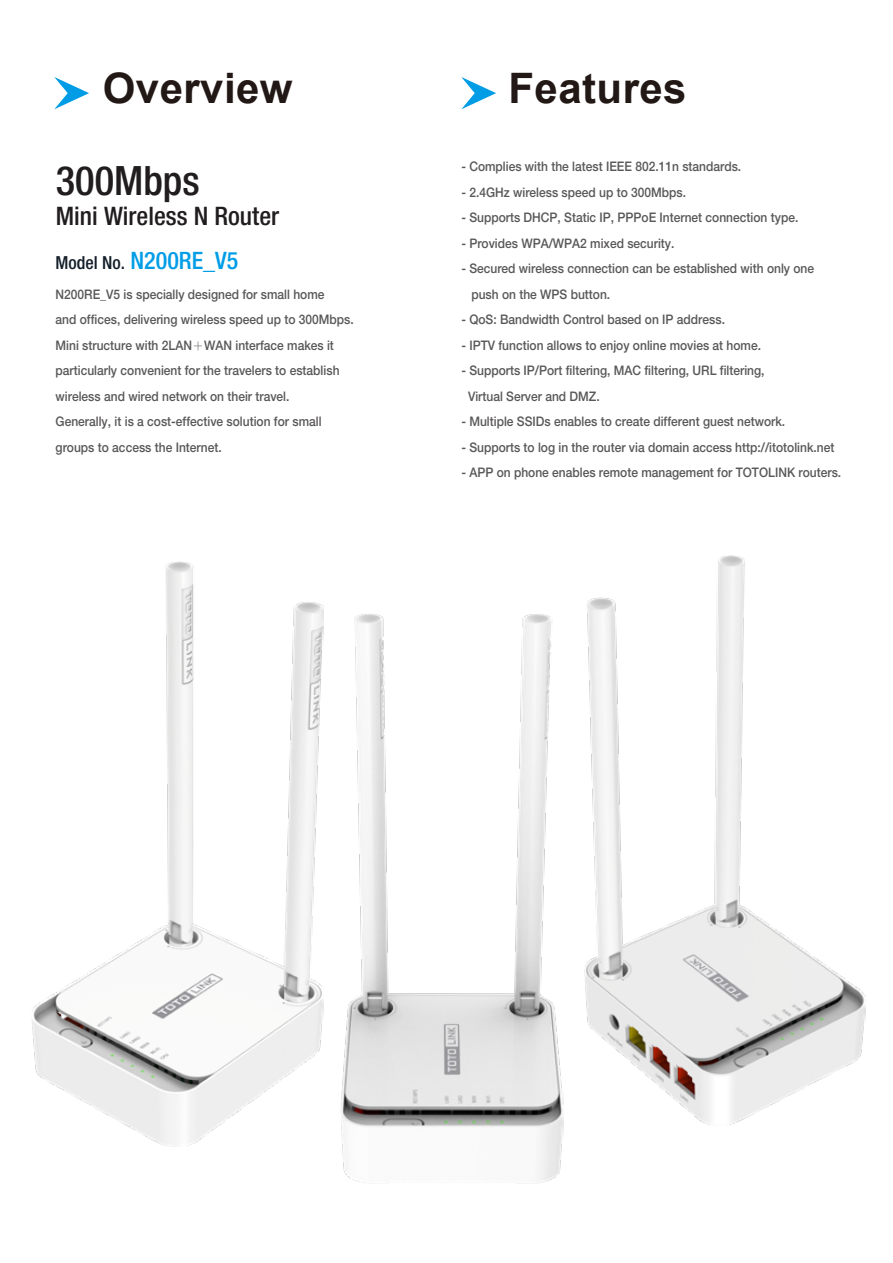
<style>
.page{position:relative;width:893px;height:1263px;background:#fff}
.page>*{position:absolute;margin:0;border:0;box-sizing:border-box;transform-origin:0 0}
.t1{font:700 42px "Arial";letter-spacing:.01em;color:#221815}
.t2{font:500 condensed 40.5px "Helvetica Neue";color:#211d1e}
.t3{font:500 condensed 25.5px "Helvetica Neue";color:#211d1e}
.t4{font:500 condensed 24px "Helvetica Neue";color:#009de6}
.t5{font:500 13.2px/25.5px "Helvetica Neue";color:#595757;scale:.91 1}
.s1{font-size:18px;color:#131e29}
.s2{font-family:"Adobe Song Std";font-weight:300}
</style>
<div class="page">
<svg style="left:461px;top:77px;width:35px;height:32px"></svg>
<svg style="left:54px;top:77px;width:35px;height:32px"></svg>
<img style="left:32px;top:562px;width:292px;height:584px">
<img style="left:584px;top:555px;width:281px;height:570px">
<img style="left:341px;top:614px;width:223px;height:570px">
<h1 class="t1" style="left:103px;top:60px;width:191px">Overview</h1>
<h2 class="t2" style="left:56px;top:156px;width:145px">300Mbps</h2>
<h3 class="t3" style="left:56px;top:200px;width:225px">Mini Wireless N Router</h3>
<h3 class="t4" style="left:56px;top:246px;width:184px"><span class="s1">Model No.</span> N200RE_V5</h3>
<p class="t5" style="left:56px;top:281px;width:329px">N200RE_V5 is specially designed for small home<br>and offices, delivering wireless speed up to 300Mbps.<br>Mini structure with 2LAN<span class="s2">＋</span>WAN interface makes it particularly convenient for the travelers to establish wireless and wired network on their travel.<br>Generally, it is a cost-effective solution for small groups to access the Internet.</p>
<h1 class="t1" style="left:509px;top:60px;width:179px">Features</h1>
<p class="t5" style="left:461px;top:154px;width:309px">- Complies with the latest IEEE 802.11n standards.</p>
<p class="t5" style="left:461px;top:179px;width:248px">- 2.4GHz wireless speed up to 300Mbps.</p>
<p class="t5" style="left:461px;top:205px;width:372px">- Supports DHCP, Static IP, PPPoE Internet connection type.</p>
<p class="t5" style="left:461px;top:230px;width:236px">- Provides WPA/WPA2 mixed security.</p>
<p class="t5" style="left:471px;top:256px;width:378px;text-indent:-10px">- Secured wireless connection can be established with only one push on the WPS button.</p>
<p class="t5" style="left:461px;top:307px;width:291px">- QoS: Bandwidth Control based on IP address.</p>
<p class="t5" style="left:461px;top:332px;width:331px">- IPTV function allows to enjoy online movies at home.</p>
<p class="t5" style="left:468px;top:358px;width:327px;text-indent:-7px">- Supports IP/Port filtering, MAC filtering, URL filtering,<br>Virtual Server and DMZ.</p>
<p class="t5" style="left:461px;top:409px;width:357px">- Multiple SSIDs enables to create different guest network.</p>
<p class="t5" style="left:461px;top:434px;width:411px">- Supports to log in the router via domain access http://itotolink.net</p>
<p class="t5" style="left:461px;top:460px;width:419px">- APP on phone enables remote management for TOTOLINK routers.</p>
</div>
